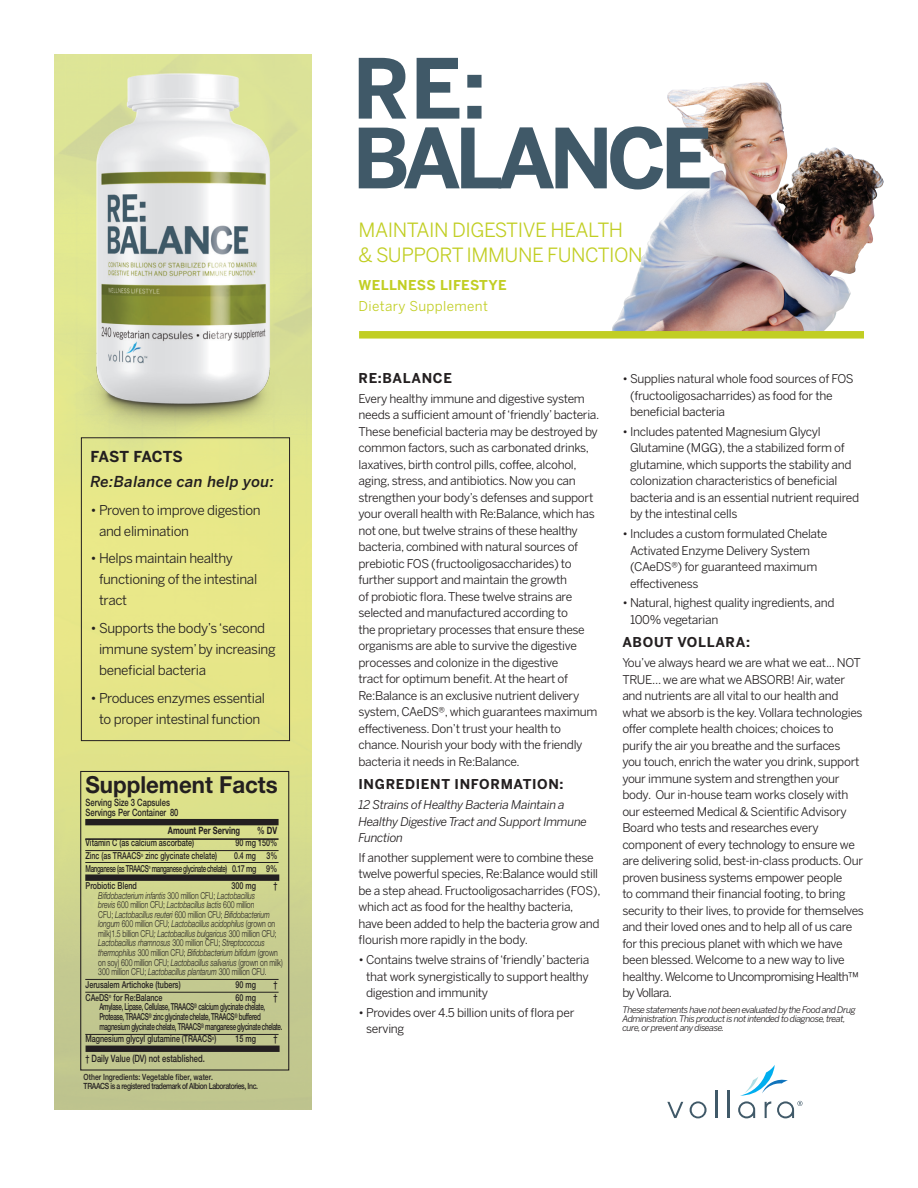
<style>
.page{position:relative;width:918px;height:1188px;background:#fff}
.page>*{position:absolute;margin:0;border:0;box-sizing:border-box;transform-origin:0 0}
.t1{font:700 82.05px/69.8px "Benton Sans";letter-spacing:-.075em;color:#405968}
.t2{font:700 23.4px "Helvetica Neue LT Std";color:#231f20;scale:.95 1}
.t3{font:19.5px/25.5px "Benton Sans";letter-spacing:-.025em;color:#c1ce23}
.t4{font:italic 500 15px "Benton Sans";letter-spacing:.025em;color:#231f20}
.t5{font:700 15px "Benton Sans";letter-spacing:-.005em;color:#231f20}
.t6{font:13.5px/21px "Benton Sans";letter-spacing:-.025em;color:#231f20}
.t7{font:700 13.5px "Benton Sans";letter-spacing:.05em;color:#231f20}
.t8{font:13.5px "Benton Sans";letter-spacing:.025em;color:#c1ce23}
.t9{font:700 13.5px "Benton Sans";letter-spacing:.025em;color:#c1ce23}
.t10{font:12px/16.5px "Benton Sans";letter-spacing:-.025em;color:#231f20}
.t11{font:italic 12px/16.5px "Benton Sans";letter-spacing:-.025em;color:#231f20}
.t12{font:500 10.2px/10.6px "Helvetica Neue LT Std";color:#231f20;scale:.75 1}
.t13{font:700 10.2px "Helvetica Neue LT Std";color:#231f20;scale:.75 1}
.t14{font:italic 300 9.6px/9.6px "Helvetica Neue LT Std";letter-spacing:-.01em;color:#231f20;scale:.72 1}
.t15{font:500 9.6px/9.6px "Helvetica Neue LT Std";letter-spacing:-.05em;color:#231f20;scale:.65 1}
.t16{font:500 9.6px "Helvetica Neue LT Std";color:#231f20;scale:.75 1}
.t17{font:500 9.6px/12.8px "Helvetica Neue LT Std";letter-spacing:-.05em;color:#231f20;text-align:right;scale:.73 1}
.t18{font:500 9.6px "Helvetica Neue LT Std";color:#231f20;scale:.73 1}
.t19{font:500 9.6px "Helvetica Neue LT Std";letter-spacing:-.05em;color:#231f20;scale:.75 1}
.t20{font:italic 9px/9px "Benton Sans";letter-spacing:-.05em;color:#231f20}
.t21{font:500 8.55px/8.6px "Helvetica Neue LT Std";letter-spacing:-.05em;color:#231f20;scale:.8 1}
.s1{font-style:normal}
.s2{font-size:8.55px}
.s3{font-size:9.6px}
</style>
<div class="page">
<img style="left:612px;top:83px;width:272px;height:248px">
<div style="left:359px;top:331px;width:505px;height:8px;background:#c1ce23"></div>
<svg style="left:54px;top:54px;width:258px;height:1056px"></svg>
<img style="left:79px;top:73px;width:207px;height:362px">
<svg style="left:667px;top:1102px;width:16px;height:16px"></svg>
<hr style="left:715px;top:1090px;width:2px;height:28px;background:#405968">
<hr style="left:727px;top:1090px;width:2px;height:28px;background:#405968">
<svg style="left:690px;top:1101px;width:17px;height:17px"></svg>
<svg style="left:738px;top:1065px;width:64px;height:53px"></svg>
<div style="left:81px;top:437px;width:209px;height:304px;border:1px solid #231f20"></div>
<div style="left:80px;top:771px;width:209px;height:300px;border:1px solid #231f20"></div>
<div style="left:85px;top:819px;width:194px;height:6px;background:#231f20"></div>
<div style="left:85px;top:874px;width:194px;height:7px;background:#231f20"></div>
<div style="left:86px;top:1046px;width:194px;height:6px;background:#231f20"></div>
<hr style="left:85px;top:838px;width:194px;height:2px;background:#231f20">
<hr style="left:85px;top:850px;width:194px;height:1px;background:#231f20">
<hr style="left:85px;top:979px;width:194px;height:1px;background:#231f20">
<hr style="left:85px;top:992px;width:194px;height:1px;background:#231f20">
<hr style="left:85px;top:1034px;width:194px;height:1px;background:#231f20">
<hr style="left:85px;top:862px;width:194px;height:1px;background:#231f20">
<p class="t5" style="left:90px;top:447px;width:94px">FAST FACTS</p>
<p class="t4" style="left:90px;top:472px;width:185px">Re:Balance can help you:</p>
<p class="t6" style="left:99px;top:499px;width:163px;text-indent:-9px">• Proven to improve digestion and elimination</p>
<p class="t6" style="left:99px;top:548px;width:160px;text-indent:-9px">• Helps maintain healthy functioning of the intestinal tract</p>
<p class="t6" style="left:99px;top:618px;width:178px;text-indent:-9px">• Supports the body’s ‘second immune system’ by increasing beneficial bacteria</p>
<p class="t6" style="left:90px;top:687px;width:176px;text-align:center">• Produces enzymes essential to proper intestinal function</p>
<h2 class="t2" style="left:86px;top:770px;width:204px">Supplement Facts</h2>
<p class="t12" style="left:86px;top:797px;width:126px">Serving Size 3 Capsules<br>Servings Per Container 80</p>
<p class="t13" style="left:168px;top:824px;width:98px">Amount Per Serving</p>
<p class="t13" style="left:257px;top:824px;width:28px">% DV</p>
<p class="t16" style="left:86px;top:837px;width:147px">Vitamin C (as calcium ascorbate)</p>
<p class="t19" style="left:236px;top:837px;width:57px">90 mg 150%</p>
<p class="t18" style="left:86px;top:850px;width:182px">Zinc (as TRAACS<sup>®</sup> zinc glycinate chelate)</p>
<p class="t17" style="left:86px;top:849px;width:264px">0.4 mg 3%<br>Manganese (as TRAACS<sup>®</sup> manganese glycinate chelate) 0.17 mg 9%</p>
<p class="t16" style="left:86px;top:880px;width:70px">Probiotic Blend</p>
<p class="t19" style="left:232px;top:880px;width:34px">300 mg</p>
<p class="t19" style="left:273px;top:880px;width:7px">†</p>
<p class="t14" style="left:98px;top:890px;width:258px">Bifidobacterium infantis <span class="s1">300 million CFU;</span> Lactobacillus<br>brevis <span class="s1">600 million CFU;</span> Lactobacillus lactis <span class="s1">600 million<br>CFU;</span> Lactobacillus reuteri <span class="s1">600 million CFU;</span> Bifidobacterium longum <span class="s1">600 million CFU;</span> Lactobacillus acidophilus <span class="s1">(grown on milk)1.5 billion CFU</span>; Lactobacillus bulgaricus <span class="s1">300 million CFU; </span>Lactobacillus rhamnosus <span class="s1">300 million CFU;</span> Streptococcus thermophilus <span class="s1">300 million CFU;</span> Bifidobacterium bifidum <span class="s1">(grown on soy) 600 million CFU;</span> Lactobacillus salivarius <span class="s1">(grown on milk)<br>300 million CFU;</span> Lactobacillus plantarum <span class="s1">300 million CFU.</span></p>
<p class="t16" style="left:86px;top:979px;width:128px">Jerusalem Artichoke (tubers)</p>
<p class="t19" style="left:236px;top:979px;width:29px">90 mg</p>
<p class="t19" style="left:273px;top:979px;width:7px">†</p>
<p class="t16" style="left:86px;top:992px;width:104px">CA<span class="s2">e</span>DS<sup>®</sup> for Re:Balance</p>
<p class="t19" style="left:236px;top:992px;width:29px">60 mg</p>
<p class="t19" style="left:273px;top:992px;width:7px">†</p>
<p class="t15" style="left:99px;top:1002px;width:283px">Amylase, Lipase, Cellulase, TRAACS<sup>®</sup> calcium glycinate chelate,<br>Protease, TRAACS<sup>®</sup> zinc glycinate chelate, TRAACS<sup>®</sup> buffered magnesium glycinate chelate, TRAACS<sup>®</sup> manganese glycinate chelate.</p>
<p class="t16" style="left:86px;top:1033px;width:176px">Magnesium glycyl glutamine (TRAACS<sup>®</sup>)</p>
<p class="t19" style="left:236px;top:1033px;width:29px">15 mg</p>
<p class="t19" style="left:273px;top:1033px;width:7px">†</p>
<p class="t12" style="left:86px;top:1053px;width:161px"><span class="s3">†</span> Daily Value (DV) not established.</p>
<p class="t21" style="left:84px;top:1073px;width:220px">Other Ingredients: Vegetable fiber, water.<br>TRAACS is a registered trademark of Albion Laboratories, Inc.</p>
<h1 class="t1" style="left:352px;top:53px;width:362px">RE:<br>BALANCE</h1>
<h3 class="t3" style="left:359px;top:216px;width:286px">MAINTAIN DIGESTIVE HEALTH<br>&amp; SUPPORT IMMUNE FUNCTION</h3>
<p class="t9" style="left:359px;top:277px;width:149px">WELLNESS LIFESTYE</p>
<p class="t8" style="left:359px;top:298px;width:131px">Dietary Supplement</p>
<p class="t7" style="left:358px;top:370px;width:95px">RE:BALANCE</p>
<p class="t10" style="left:358px;top:390px;width:242px">Every healthy immune and digestive system needs a sufficient amount of ‘friendly’ bacteria.<br>These beneficial bacteria may be destroyed by common factors, such as carbonated drinks, laxatives, birth control pills, coffee, alcohol, aging, stress, and antibiotics. Now you can strengthen your body’s defenses and support your overall health with Re:Balance, which has not one, but twelve strains of these healthy bacteria, combined with natural sources of prebiotic FOS (fructooligosaccharides) to further support and maintain the growth<br>of probiotic flora. These twelve strains are selected and manufactured according to<br>the proprietary processes that ensure these organisms are able to survive the digestive processes and colonize in the digestive<br>tract for optimum benefit. At the heart of Re:Balance is an exclusive nutrient delivery system, CAeDS®, which guarantees maximum effectiveness. Don’t trust your health to chance. Nourish your body with the friendly bacteria it needs in Re:Balance.</p>
<p class="t7" style="left:358px;top:777px;width:207px">INGREDIENT INFORMATION:</p>
<p class="t11" style="left:358px;top:796px;width:230px">12 Strains of Healthy Bacteria Maintain a<br>Healthy Digestive Tract and Support Immune<br>Function</p>
<p class="t10" style="left:358px;top:849px;width:244px">If another supplement were to combine these twelve powerful species, Re:Balance would still be a step ahead. Fructooligosacharrides (FOS), which act as food for the healthy bacteria, have been added to help the bacteria grow and flourish more rapidly in the body.</p>
<p class="t10" style="left:366px;top:951px;width:225px;text-align:justify;text-indent:-8px">• Contains twelve strains of ‘friendly’ bacteria that work synergistically to support healthy digestion and immunity</p>
<p class="t10" style="left:366px;top:1004px;width:210px;text-indent:-8px">• Provides over 4.5 billion units of flora per serving</p>
<p class="t10" style="left:630px;top:370px;width:225px;text-indent:-8px">• Supplies natural whole food sources of FOS (fructooligosacharrides) as food for the beneficial bacteria</p>
<p class="t10" style="left:630px;top:423px;width:231px;text-indent:-8px">• Includes patented Magnesium Glycyl Glutamine (MGG), the a stabilized form of glutamine, which supports the stability and colonization characteristics of beneficial bacteria and is an essential nutrient required by the intestinal cells</p>
<p class="t10" style="left:630px;top:525px;width:199px;text-indent:-8px">• Includes a custom formulated Chelate<br>Activated Enzyme Delivery System (CAeDS®) for guaranteed maximum effectiveness</p>
<p class="t10" style="left:630px;top:595px;width:206px;text-indent:-8px">• Natural, highest quality ingredients, and<br>100% vegetarian</p>
<p class="t7" style="left:622px;top:634px;width:129px">ABOUT VOLLARA:</p>
<p class="t10" style="left:622px;top:654px;width:243px">You’ve always heard we are what we eat... NOT TRUE... we are what we ABSORB! Air, water and nutrients are all vital to our health and what we absorb is the key. Vollara technologies offer complete health choices; choices to purify the air you breathe and the surfaces<br>you touch, enrich the water you drink, support your immune system and strengthen your body. Our in-house team works closely with our esteemed Medical &amp; Scientific Advisory Board who tests and researches every component of every technology to ensure we are delivering solid, best-in-class products. Our proven business systems empower people<br>to command their financial footing, to bring security to their lives, to provide for themselves and their loved ones and to help all of us care for this precious planet with which we have been blessed. Welcome to a new way to live healthy. Welcome to Uncompromising Health™ by Vollara.</p>
<p class="t20" style="left:622px;top:1005px;width:235px">These statements have not been evaluated by the Food and Drug<br>Administration. This product is not intended to diagnose, treat, cure, or prevent any disease.</p>
</div>
